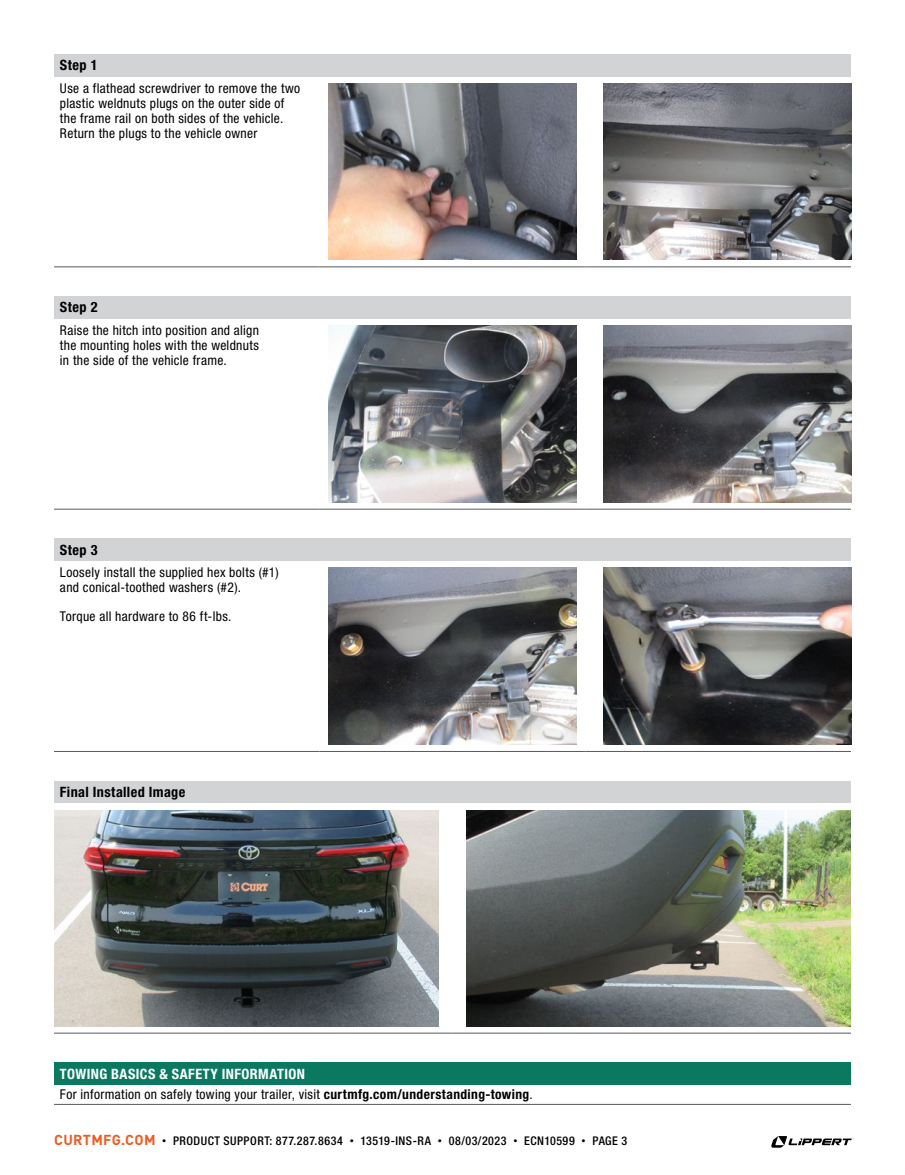
<style>
.page{position:relative;width:905px;height:1175px;background:#fff}
.page>*{position:absolute;margin:0;border:0;box-sizing:border-box;transform-origin:0 0}
.t1{font:700 condensed 14.25px "Helvetica Neue LT Std";letter-spacing:.03em;color:#000}
.t2{font:700 condensed 14.25px "Helvetica Neue LT Std";letter-spacing:.03em;color:#fff}
.t3{font:condensed 13.5px/15px "Helvetica Neue LT Std";letter-spacing:.025em;color:#000}
.t4{font:500 condensed 12px "Helvetica Neue LT Std";letter-spacing:.04em;color:#000}
.s1{font-weight:700}
.s2{font-family:"DINOT";font-weight:700;font-stretch:normal;font-size:14.25px;color:#f15a22}
.s3{font-family:"DINOT";font-weight:400;font-stretch:normal;font-size:9px}
</style>
<div class="page">
<svg style="left:771px;top:1136px;width:82px;height:11px"></svg>
<div style="left:54px;top:54px;width:796px;height:22px;background:#d1d3d4"></div>
<hr style="left:54px;top:266px;width:266px;height:1px;background:#58595b">
<hr style="left:320px;top:266px;width:265px;height:1px;background:#58595b">
<hr style="left:585px;top:266px;width:265px;height:1px;background:#58595b">
<img style="left:329px;top:83px;width:247px;height:177px">
<img style="left:603px;top:83px;width:248px;height:177px">
<div style="left:54px;top:296px;width:796px;height:22px;background:#d1d3d4"></div>
<hr style="left:54px;top:509px;width:266px;height:1px;background:#58595b">
<hr style="left:320px;top:509px;width:265px;height:1px;background:#58595b">
<hr style="left:585px;top:509px;width:265px;height:1px;background:#58595b">
<img style="left:329px;top:325px;width:247px;height:177px">
<img style="left:603px;top:325px;width:248px;height:177px">
<div style="left:54px;top:538px;width:796px;height:22px;background:#d1d3d4"></div>
<hr style="left:54px;top:751px;width:266px;height:1px;background:#58595b">
<hr style="left:320px;top:751px;width:265px;height:1px;background:#58595b">
<hr style="left:585px;top:751px;width:265px;height:1px;background:#58595b">
<img style="left:329px;top:567px;width:247px;height:177px">
<img style="left:603px;top:567px;width:248px;height:177px">
<div style="left:54px;top:1062px;width:796px;height:22px;background:#0a7960"></div>
<hr style="left:54px;top:1104px;width:796px;height:1px;background:#58595b">
<div style="left:54px;top:781px;width:796px;height:22px;background:#d1d3d4"></div>
<hr style="left:54px;top:1032px;width:398px;height:1px;background:#58595b">
<hr style="left:452px;top:1032px;width:398px;height:1px;background:#58595b">
<img style="left:54px;top:810px;width:385px;height:216px">
<img style="left:466px;top:810px;width:384px;height:216px">
<p class="t1" style="left:60px;top:56px;width:39px">Step 1</p>
<p class="t3" style="left:60px;top:80px;width:242px">Use a flathead screwdriver to remove the two plastic weldnuts plugs on the outer side of the frame rail on both sides of the vehicle.<br>Return the plugs to the vehicle owner</p>
<p class="t1" style="left:60px;top:299px;width:39px">Step 2</p>
<p class="t3" style="left:60px;top:323px;width:201px;text-align:justify">Raise the hitch into position and align the mounting holes with the weldnuts in the side of the vehicle frame.</p>
<p class="t1" style="left:60px;top:541px;width:39px">Step 3</p>
<p class="t3" style="left:60px;top:565px;width:220px">Loosely install the supplied hex bolts (#1) and conical-toothed washers (#2).</p>
<p class="t3" style="left:60px;top:608px;width:173px">Torque all hardware to 86 ft-lbs.</p>
<p class="t1" style="left:60px;top:783px;width:127px">Final Installed Image</p>
<p class="t2" style="left:60px;top:1065px;width:246px">TOWING BASICS &amp; SAFETY INFORMATION</p>
<p class="t3" style="left:60px;top:1086px;width:474px">For information on safely towing your trailer, visit <span class="s1">curtmfg.com/understanding-towing</span>.</p>
<p class="t4" style="left:54px;top:1133px;width:574px"><span class="s2">CURTMFG.COM</span> <span class="s3">•</span> PRODUCT SUPPORT: 877.287.8634 <span class="s3">•</span> 13519-INS-RA <span class="s3">•</span> 08/03/2023 <span class="s3">•</span> ECN10599 <span class="s3">•</span> PAGE 3</p>
</div>
